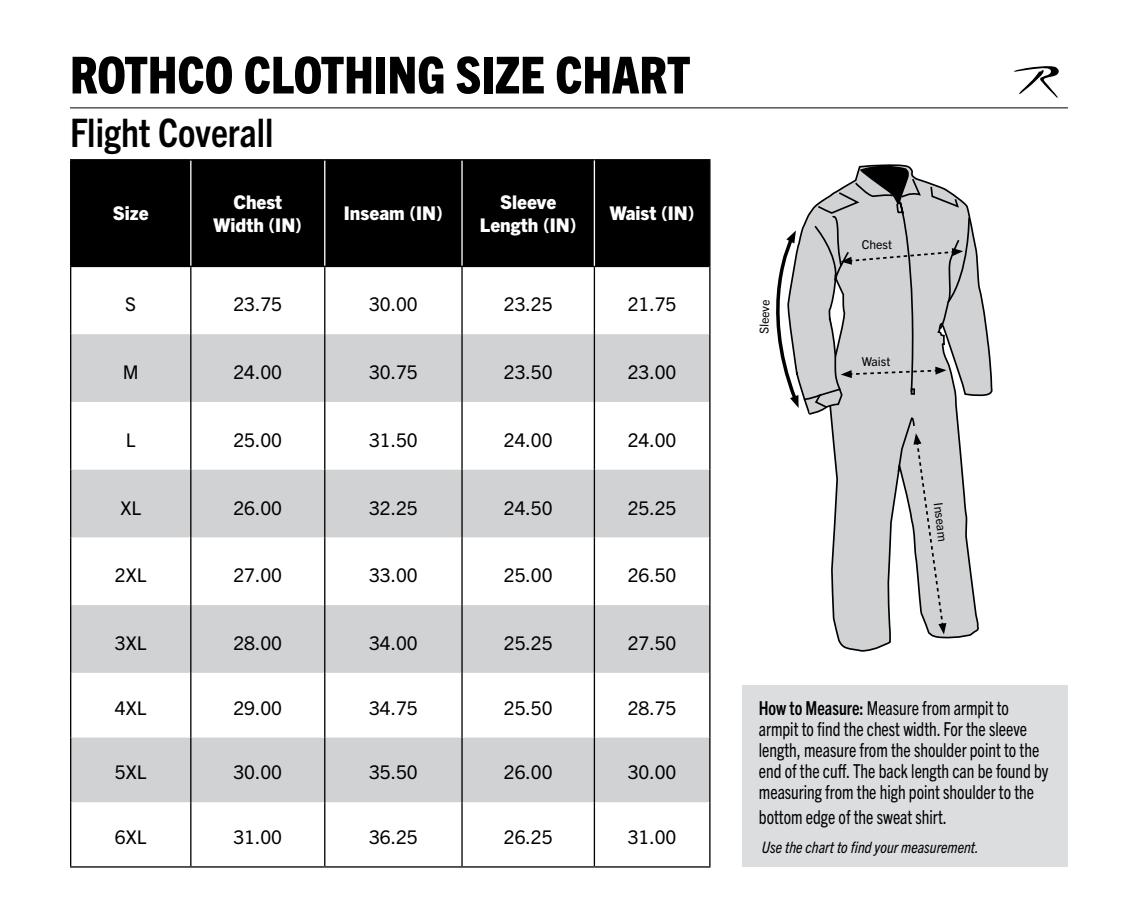
<style>
.page{position:relative;width:1138px;height:919px;background:#fff}
.page>*{position:absolute;margin:0;border:0;box-sizing:border-box;transform-origin:0 0}
.t1{font:800 condensed 51.1px "Trade Gothic Next LT Pro";color:#000}
.t2{font:700 condensed 39.38px "Trade Gothic Next LT Pro";color:#000}
.t3{font:condensed 19.25px/21px "Trade Gothic Next LT Pro";color:#000;scale:.9 1}
.t4{font:18.9px "Trade Gothic Next LT Pro";color:#000}
.t5{font:800 18.9px/22.8px "Trade Gothic Next LT Pro";color:#fff;text-align:center}
.t6{font:italic condensed 15.75px "Trade Gothic Next LT Pro";color:#000}
.t7{font:12.25px "Trade Gothic Next LT Pro";color:#000}
.s1{font-weight:700}
</style>
<div class="page">
<svg style="left:1014px;top:66px;width:45px;height:32px"></svg>
<hr style="left:70px;top:107px;width:998px;height:1px;background:#000">
<div style="left:742px;top:685px;width:326px;height:181px;background:#dcdddf"></div>
<div style="left:71px;top:160px;width:638px;height:106px;background:#000"></div>
<svg style="left:71px;top:334px;width:638px;height:468px;fill:#d1d2d4"></svg>
<hr style="left:190px;top:160px;width:1px;height:106px;background:#fff">
<hr style="left:324px;top:160px;width:1px;height:106px;background:#fff">
<hr style="left:461px;top:160px;width:1px;height:106px;background:#fff">
<hr style="left:190px;top:267px;width:1px;height:67px;background:#000">
<hr style="left:324px;top:267px;width:1px;height:67px;background:#000">
<hr style="left:461px;top:267px;width:1px;height:67px;background:#000">
<hr style="left:190px;top:334px;width:1px;height:68px;background:#000">
<hr style="left:324px;top:334px;width:1px;height:68px;background:#000">
<hr style="left:461px;top:334px;width:1px;height:68px;background:#000">
<hr style="left:190px;top:402px;width:1px;height:68px;background:#000">
<hr style="left:324px;top:402px;width:1px;height:68px;background:#000">
<hr style="left:461px;top:402px;width:1px;height:68px;background:#000">
<hr style="left:190px;top:470px;width:1px;height:67px;background:#000">
<hr style="left:324px;top:470px;width:1px;height:67px;background:#000">
<hr style="left:461px;top:470px;width:1px;height:67px;background:#000">
<hr style="left:190px;top:537px;width:1px;height:68px;background:#000">
<hr style="left:324px;top:537px;width:1px;height:68px;background:#000">
<hr style="left:461px;top:537px;width:1px;height:68px;background:#000">
<hr style="left:190px;top:605px;width:1px;height:68px;background:#000">
<hr style="left:324px;top:605px;width:1px;height:68px;background:#000">
<hr style="left:461px;top:605px;width:1px;height:68px;background:#000">
<hr style="left:70px;top:866px;width:121px;height:1px;background:#000">
<hr style="left:191px;top:866px;width:134px;height:1px;background:#000">
<hr style="left:325px;top:866px;width:137px;height:1px;background:#000">
<hr style="left:462px;top:866px;width:132px;height:1px;background:#000">
<hr style="left:594px;top:866px;width:116px;height:1px;background:#000">
<hr style="left:70px;top:159px;width:121px;height:1px;background:#000">
<hr style="left:191px;top:159px;width:134px;height:1px;background:#000">
<hr style="left:325px;top:159px;width:137px;height:1px;background:#000">
<hr style="left:462px;top:159px;width:132px;height:1px;background:#000">
<hr style="left:70px;top:266px;width:121px;height:1px;background:#000">
<hr style="left:191px;top:266px;width:134px;height:1px;background:#000">
<hr style="left:325px;top:266px;width:137px;height:1px;background:#000">
<hr style="left:462px;top:266px;width:132px;height:1px;background:#000">
<hr style="left:70px;top:160px;width:1px;height:106px;background:#000">
<hr style="left:70px;top:267px;width:1px;height:67px;background:#000">
<hr style="left:70px;top:334px;width:1px;height:68px;background:#000">
<hr style="left:70px;top:402px;width:1px;height:68px;background:#000">
<hr style="left:70px;top:470px;width:1px;height:67px;background:#000">
<hr style="left:70px;top:537px;width:1px;height:68px;background:#000">
<hr style="left:70px;top:605px;width:1px;height:68px;background:#000">
<hr style="left:594px;top:159px;width:116px;height:1px;background:#000">
<hr style="left:594px;top:266px;width:115px;height:1px;background:#000">
<hr style="left:593px;top:267px;width:2px;height:67px;background:#000">
<hr style="left:593px;top:334px;width:2px;height:68px;background:#000">
<hr style="left:593px;top:402px;width:2px;height:68px;background:#000">
<hr style="left:593px;top:470px;width:2px;height:67px;background:#000">
<hr style="left:593px;top:537px;width:2px;height:68px;background:#000">
<hr style="left:593px;top:605px;width:2px;height:68px;background:#000">
<hr style="left:593px;top:160px;width:2px;height:106px;background:#fff">
<hr style="left:709px;top:160px;width:1px;height:106px;background:#000">
<hr style="left:709px;top:266px;width:1px;height:68px;background:#000">
<hr style="left:709px;top:334px;width:1px;height:68px;background:#000">
<hr style="left:709px;top:402px;width:1px;height:68px;background:#000">
<hr style="left:709px;top:470px;width:1px;height:67px;background:#000">
<hr style="left:709px;top:537px;width:1px;height:68px;background:#000">
<hr style="left:709px;top:605px;width:1px;height:68px;background:#000">
<hr style="left:70px;top:673px;width:1px;height:64px;background:#000">
<hr style="left:190px;top:673px;width:1px;height:64px;background:#000">
<hr style="left:324px;top:673px;width:1px;height:64px;background:#000">
<hr style="left:461px;top:673px;width:1px;height:64px;background:#000">
<hr style="left:593px;top:673px;width:2px;height:64px;background:#000">
<hr style="left:709px;top:673px;width:1px;height:64px;background:#000">
<hr style="left:70px;top:737px;width:1px;height:65px;background:#000">
<hr style="left:190px;top:737px;width:1px;height:65px;background:#000">
<hr style="left:324px;top:737px;width:1px;height:65px;background:#000">
<hr style="left:461px;top:737px;width:1px;height:65px;background:#000">
<hr style="left:593px;top:737px;width:2px;height:65px;background:#000">
<hr style="left:709px;top:737px;width:1px;height:65px;background:#000">
<hr style="left:70px;top:802px;width:1px;height:64px;background:#000">
<hr style="left:190px;top:802px;width:1px;height:64px;background:#000">
<hr style="left:324px;top:802px;width:1px;height:64px;background:#000">
<hr style="left:461px;top:802px;width:1px;height:64px;background:#000">
<hr style="left:593px;top:802px;width:2px;height:64px;background:#000">
<hr style="left:709px;top:802px;width:1px;height:64px;background:#000">
<svg style="left:785px;top:216px;width:283px;height:651px"></svg>
<svg style="left:813px;top:416px;width:147px;height:57px"></svg>
<svg style="left:913px;top:433px;width:33px;height:201px;background:#c7c7c9"></svg>
<svg style="left:776px;top:164px;width:194px;height:252px"></svg>
<p class="t1" style="left:70px;top:40px;width:622px">ROTHCO CLOTHING SIZE CHART</p>
<p class="t2" style="left:70px;top:105px;width:205px">Flight Coverall</p>
<p class="t5" style="left:113px;top:201px;width:37px">Size</p>
<p class="t5" style="left:233px;top:189px;width:50px">Chest</p>
<p class="t5" style="left:214px;top:212px;width:90px">Width (IN)</p>
<p class="t5" style="left:344px;top:201px;width:100px">Inseam (IN)</p>
<p class="t5" style="left:480px;top:189px;width:98px">Sleeve<br>Length (IN)</p>
<p class="t5" style="left:609px;top:201px;width:86px">Waist (IN)</p>
<p class="t4" style="left:125px;top:291px;width:12px">S</p>
<p class="t4" style="left:233px;top:291px;width:50px">23.75</p>
<p class="t4" style="left:369px;top:291px;width:50px">30.00</p>
<p class="t4" style="left:504px;top:291px;width:50px">23.25</p>
<p class="t4" style="left:628px;top:291px;width:50px">21.75</p>
<p class="t4" style="left:123px;top:359px;width:17px">M</p>
<p class="t4" style="left:233px;top:359px;width:50px">24.00</p>
<p class="t4" style="left:369px;top:359px;width:50px">30.75</p>
<p class="t4" style="left:504px;top:359px;width:50px">23.50</p>
<p class="t4" style="left:628px;top:359px;width:50px">23.00</p>
<p class="t4" style="left:126px;top:427px;width:11px">L</p>
<p class="t4" style="left:233px;top:427px;width:50px">25.00</p>
<p class="t4" style="left:369px;top:427px;width:50px">31.50</p>
<p class="t4" style="left:504px;top:427px;width:50px">24.00</p>
<p class="t4" style="left:628px;top:427px;width:50px">24.00</p>
<p class="t4" style="left:120px;top:494px;width:22px">XL</p>
<p class="t4" style="left:233px;top:494px;width:50px">26.00</p>
<p class="t4" style="left:369px;top:494px;width:50px">32.25</p>
<p class="t4" style="left:504px;top:494px;width:50px">24.50</p>
<p class="t4" style="left:628px;top:494px;width:50px">25.25</p>
<p class="t4" style="left:115px;top:562px;width:33px">2XL</p>
<p class="t4" style="left:233px;top:562px;width:50px">27.00</p>
<p class="t4" style="left:369px;top:562px;width:50px">33.00</p>
<p class="t4" style="left:504px;top:562px;width:50px">25.00</p>
<p class="t4" style="left:628px;top:562px;width:50px">26.50</p>
<p class="t4" style="left:115px;top:630px;width:33px">3XL</p>
<p class="t4" style="left:233px;top:630px;width:50px">28.00</p>
<p class="t4" style="left:369px;top:630px;width:50px">34.00</p>
<p class="t4" style="left:504px;top:630px;width:50px">25.25</p>
<p class="t4" style="left:628px;top:630px;width:50px">27.50</p>
<p class="t4" style="left:115px;top:695px;width:33px">4XL</p>
<p class="t4" style="left:233px;top:695px;width:50px">29.00</p>
<p class="t4" style="left:369px;top:695px;width:50px">34.75</p>
<p class="t4" style="left:504px;top:695px;width:50px">25.50</p>
<p class="t4" style="left:628px;top:695px;width:50px">28.75</p>
<p class="t4" style="left:115px;top:759px;width:33px">5XL</p>
<p class="t4" style="left:233px;top:759px;width:50px">30.00</p>
<p class="t4" style="left:369px;top:759px;width:50px">35.50</p>
<p class="t4" style="left:504px;top:759px;width:50px">26.00</p>
<p class="t4" style="left:628px;top:759px;width:50px">30.00</p>
<p class="t4" style="left:115px;top:824px;width:33px">6XL</p>
<p class="t4" style="left:233px;top:824px;width:50px">31.00</p>
<p class="t4" style="left:369px;top:824px;width:50px">36.25</p>
<p class="t4" style="left:504px;top:824px;width:50px">26.25</p>
<p class="t4" style="left:628px;top:824px;width:50px">31.00</p>
<p class="t7" style="left:755px;top:334px;width:36px;rotate:-88deg">Sleeve</p>
<p class="t7" style="left:861px;top:236px;width:32px">Chest</p>
<p class="t7" style="left:861px;top:353px;width:30px">Waist</p>
<p class="t7" style="left:946px;top:502px;width:40px;rotate:83deg">Inseam</p>
<p class="t3" style="left:759px;top:696px;width:323px"><span class="s1">How to Measure:</span> Measure from armpit to armpit to find the chest width. For the sleeve length, measure from the shoulder point to the end of the cuff. The back length can be found by measuring from the high point shoulder to the</p>
<p class="t3" style="left:759px;top:805px;width:210px">bottom edge of the sweat shirt.</p>
<p class="t6" style="left:762px;top:837px;width:218px">Use the chart to find your measurement.</p>
</div>
